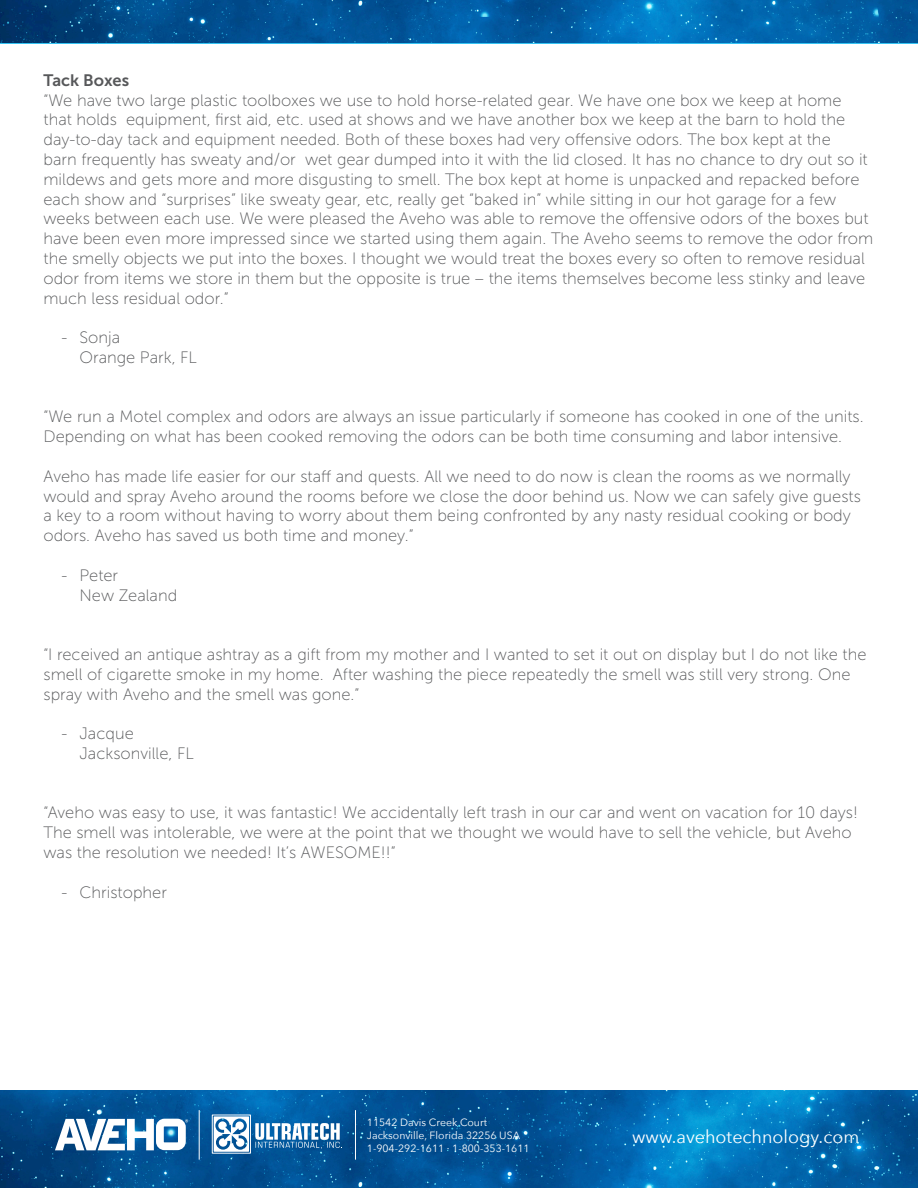
<style>
.page{position:relative;width:918px;height:1188px;background:#fff}
.page>*{position:absolute;margin:0;border:0;box-sizing:border-box;transform-origin:0 0}
.t1{font:18px "Avenir Next";color:#fff}
.t2{font:16.5px/19.8px "Museo Sans 100";color:#57585a}
.t3{font:16.5px "Museo Sans 700";color:#57585a}
.t4{font:10.5px/12.6px "Avenir Next";color:#fff}
</style>
<div class="page">
<svg style="left:0;top:1091px;width:918px;height:97px;background:#035da0"></svg>
<svg style="left:0;top:0;width:918px;height:44px;background:#035c9f"></svg>
<svg style="left:212px;top:1115px;width:131px;height:39px"></svg>
<svg style="left:55px;top:1119px;width:133px;height:31px"></svg>
<hr style="left:199px;top:1110px;width:1px;height:50px;background:#fff">
<hr style="left:355px;top:1110px;width:1px;height:50px;background:#fff">
<p class="t3" style="left:44px;top:71px;width:87px">Tack Boxes</p>
<p class="t2" style="left:44px;top:90px;width:831px">“We have two large plastic toolboxes we use to hold horse-related gear. We have one box we keep at home that holds equipment, first aid, etc. used at shows and we have another box we keep at the barn to hold the day-to-day tack and equipment needed. Both of these boxes had very offensive odors. The box kept at the<br>barn frequently has sweaty and/or wet gear dumped into it with the lid closed. It has no chance to dry out so it mildews and gets more and more disgusting to smell. The box kept at home is unpacked and repacked before each show and “surprises” like sweaty gear, etc, really get “baked in” while sitting in our hot garage for a few weeks between each use. We were pleased the Aveho was able to remove the offensive odors of the boxes but have been even more impressed since we started using them again. The Aveho seems to remove the odor from the smelly objects we put into the boxes. I thought we would treat the boxes every so often to remove residual odor from items we store in them but the opposite is true – the items themselves become less stinky and leave much less residual odor.”</p>
<p class="t2" style="left:80px;top:328px;width:119px;text-indent:-18px">- Sonja<br>Orange Park, FL</p>
<p class="t2" style="left:44px;top:407px;width:822px">“We run a Motel complex and odors are always an issue particularly if someone has cooked in one of the units.<br>Depending on what has been cooked removing the odors can be both time consuming and labor intensive.</p>
<p class="t2" style="left:44px;top:466px;width:819px">Aveho has made life easier for our staff and quests. All we need to do now is clean the rooms as we normally would and spray Aveho around the rooms before we close the door behind us. Now we can safely give guests a key to a room without having to worry about them being confronted by any nasty residual cooking or body odors. Aveho has saved us both time and money.”</p>
<p class="t2" style="left:80px;top:565px;width:99px;text-indent:-18px">- Peter<br>New Zealand</p>
<p class="t2" style="left:44px;top:645px;width:825px">“I received an antique ashtray as a gift from my mother and I wanted to set it out on display but I do not like the smell of cigarette smoke in my home. After washing the piece repeatedly the smell was still very strong. One spray with Aveho and the smell was gone.”</p>
<p class="t2" style="left:80px;top:724px;width:116px;text-indent:-18px">- Jacque<br>Jacksonville, FL</p>
<p class="t2" style="left:44px;top:803px;width:816px">“Aveho was easy to use, it was fantastic! We accidentally left trash in our car and went on vacation for 10 days!<br>The smell was intolerable, we were at the point that we thought we would have to sell the vehicle, but Aveho was the resolution we needed! It’s AWESOME!!”</p>
<p class="t2" style="left:62px;top:882px;width:107px">- Christopher</p>
<p class="t4" style="left:367px;top:1116px;width:164px">11542 Davis Creek Court<br>Jacksonville, Florida 32256 USA<br>1-904-292-1611 · 1-800-353-1611</p>
<p class="t1" style="left:632px;top:1122px;width:229px">www.avehotechnology.com</p>
</div>
